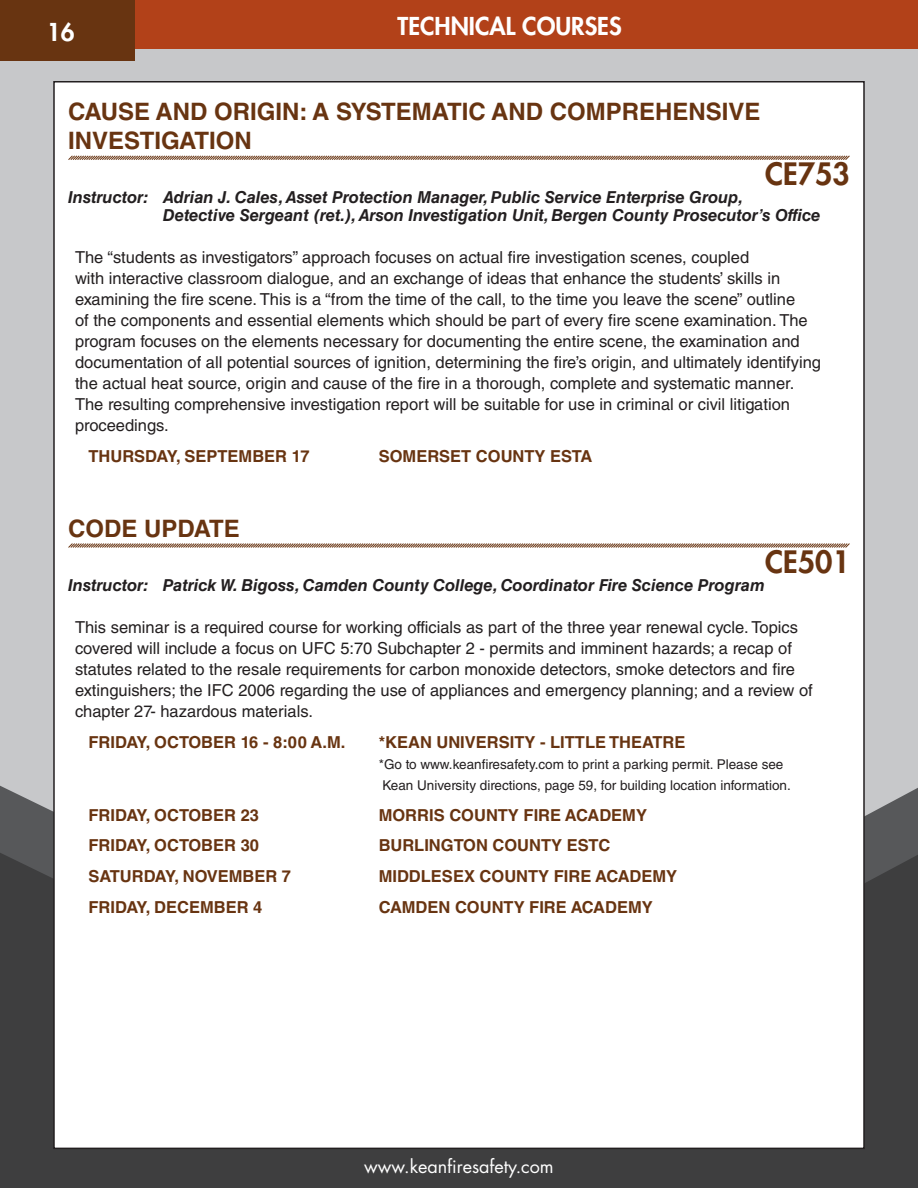
<style>
.page{position:relative;width:918px;height:1188px;background:#c7c8ca}
.page>*{position:absolute;margin:0;border:0;box-sizing:border-box;transform-origin:0 0}
.CourseID{font:800 30px "Futura Std";color:#683411}
.CourseHeader{font:700 24px/28.8px "Helvetica LT Std";color:#683411}
.Dates{font:800 24px "Futura Std";color:#fff}
.t1{font:18px "Futura Std";color:#fff}
.Body_Text{font:16.5px/21px "Helvetica LT Std";color:#231f20}
.Dates-2{font:700 16.5px "Helvetica LT Std";color:#683411}
.Instructor{font:italic 700 16.5px/18px "Helvetica LT Std";color:#231f20}
.Body_Text-2{font:13.5px/21px "Helvetica LT Std";color:#231f20}
</style>
<div class="page">
<svg style="left:0;top:785px;width:918px;height:55px;fill:#57585a"></svg>
<div style="left:0;top:840px;width:918px;height:348px;background:#3e3e3f"></div>
<div style="left:0;top:0;width:918px;height:49px;background:#b24119"></div>
<div style="left:0;top:0;width:135px;height:61px;background:#683411"></div>
<div style="left:54px;top:82px;width:810px;height:1066px;background:#fff"></div>
<svg style="left:68px;top:155px;width:782px;height:5px;background:#b49b8a"></svg>
<svg style="left:68px;top:543px;width:782px;height:5px;background:#b49b8a"></svg>
<p class="Dates" style="left:47px;top:16px;width:29px">16</p>
<p class="Dates" style="left:398px;top:11px;width:226px">TECHNICAL COURSES</p>
<p class="CourseHeader" style="left:68px;top:97px;width:694px">CAUSE AND ORIGIN: A SYSTEMATIC AND COMPREHENSIVE<br>INVESTIGATION</p>
<p class="CourseID" style="left:765px;top:155px;width:86px">CE753</p>
<p class="Instructor" style="left:163px;top:188px;width:659px;text-indent:-94px">Instructor: Adrian J. Cales, Asset Protection Manager, Public Service Enterprise Group,<br>Detective Sergeant (ret.), Arson Investigation Unit, Bergen County Prosecutor’s Office</p>
<p class="Body_Text" style="left:75px;top:247px;width:748px">The “students as investigators” approach focuses on actual fire investigation scenes, coupled<br>with interactive classroom dialogue, and an exchange of ideas that enhance the students’ skills in examining the fire scene. This is a “from the time of the call, to the time you leave the scene” outline<br>of the components and essential elements which should be part of every fire scene examination. The program focuses on the elements necessary for documenting the entire scene, the examination and documentation of all potential sources of ignition, determining the fire’s origin, and ultimately identifying the actual heat source, origin and cause of the fire in a thorough, complete and systematic manner.<br>The resulting comprehensive investigation report will be suitable for use in criminal or civil litigation proceedings.</p>
<p class="Dates-2" style="left:88px;top:446px;width:223px">THURSDAY, SEPTEMBER 17</p>
<p class="Dates-2" style="left:379px;top:446px;width:215px">SOMERSET COUNTY ESTA</p>
<p class="CourseHeader" style="left:68px;top:513px;width:173px">CODE UPDATE</p>
<p class="CourseID" style="left:765px;top:542px;width:86px">CE501</p>
<p class="Instructor" style="left:68px;top:575px;width:698px">Instructor: Patrick W. Bigoss, Camden County College, Coordinator Fire Science Program</p>
<p class="Body_Text" style="left:75px;top:617px;width:739px">This seminar is a required course for working officials as part of the three year renewal cycle. Topics covered will include a focus on UFC 5:70 Subchapter 2 - permits and imminent hazards; a recap of statutes related to the resale requirements for carbon monoxide detectors, smoke detectors and fire extinguishers; the IFC 2006 regarding the use of appliances and emergency planning; and a review of chapter 27- hazardous materials.</p>
<p class="Dates-2" style="left:88px;top:732px;width:258px">FRIDAY, OCTOBER 16 - 8:00 A.M.</p>
<p class="Dates-2" style="left:379px;top:732px;width:308px">*KEAN UNIVERSITY - LITTLE THEATRE</p>
<p class="Body_Text-2" style="left:379px;top:754px;width:414px">*Go to www.keanfiresafety.com to print a parking permit. Please see<br>Kean University directions, page 59, for building location information.</p>
<p class="Dates-2" style="left:88px;top:805px;width:172px">FRIDAY, OCTOBER 23</p>
<p class="Dates-2" style="left:379px;top:805px;width:270px">MORRIS COUNTY FIRE ACADEMY</p>
<p class="Dates-2" style="left:88px;top:836px;width:172px">FRIDAY, OCTOBER 30</p>
<p class="Dates-2" style="left:379px;top:836px;width:233px">BURLINGTON COUNTY ESTC</p>
<p class="Dates-2" style="left:88px;top:866px;width:204px">SATURDAY, NOVEMBER 7</p>
<p class="Dates-2" style="left:379px;top:866px;width:300px">MIDDLESEX COUNTY FIRE ACADEMY</p>
<p class="Dates-2" style="left:88px;top:897px;width:175px">FRIDAY, DECEMBER 4</p>
<p class="Dates-2" style="left:379px;top:897px;width:276px">CAMDEN COUNTY FIRE ACADEMY</p>
<p class="t1" style="left:364px;top:1155px;width:191px">www.keanfiresafety.com</p>
</div>
